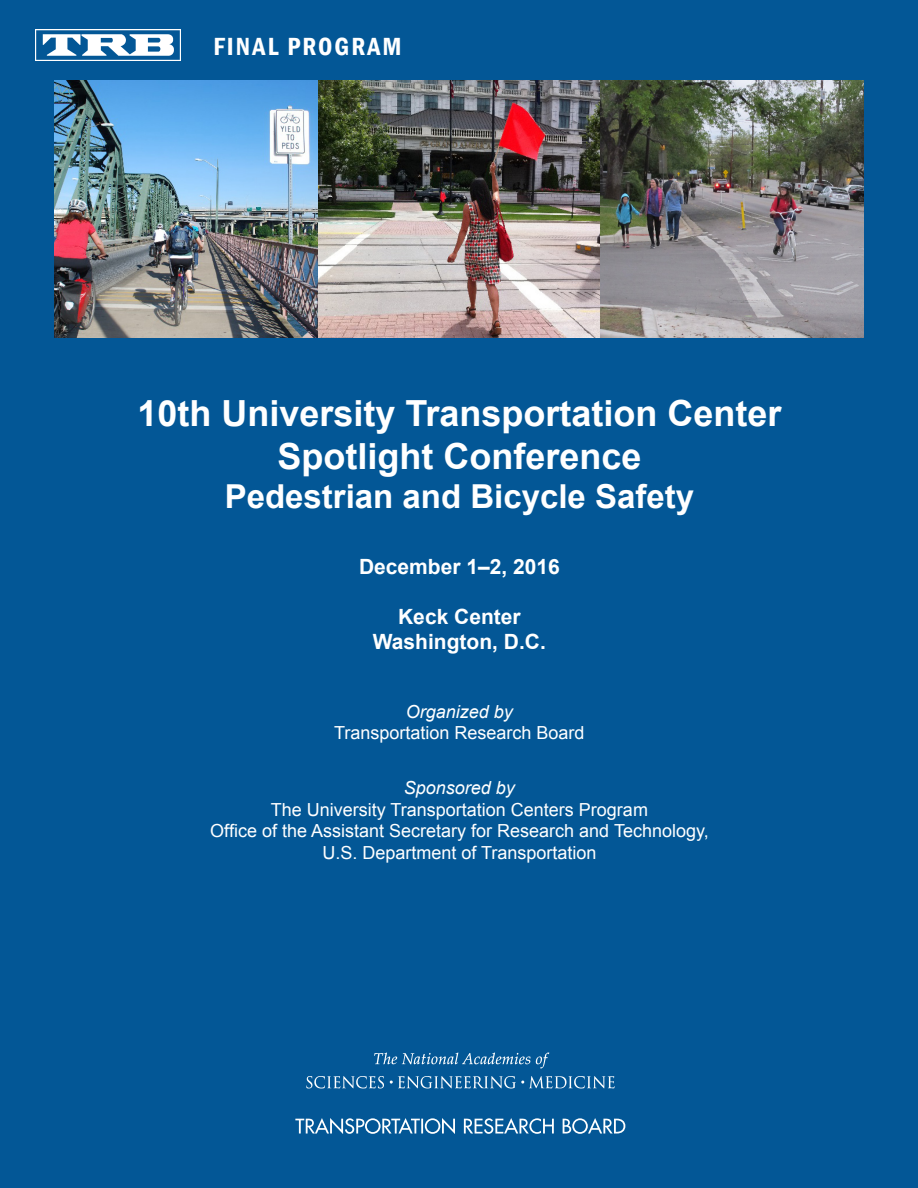
<style>
.page{position:relative;width:918px;height:1188px;background:#035796}
.page>*{position:absolute;margin:0;border:0;box-sizing:border-box;transform-origin:0 0}
.t1{font:700 36px "Arial";color:#fff}
.t2{font:700 33px "Arial";color:#fff}
.t3{font:600 condensed 25.5px "Franklin Gothic";letter-spacing:.08em;color:#fff}
.No_Spacing{font:700 21px "Arial";color:#fff}
.t4{font:18px "Arial";color:#fff}
.t5{font:italic 18px "Arial";color:#fff}
</style>
<div class="page">
<svg style="left:295px;top:1118px;width:330px;height:16px"></svg>
<img style="left:54px;top:81px;width:545px;height:257px">
<img style="left:601px;top:81px;width:263px;height:257px">
<img style="left:306px;top:1052px;width:309px;height:37px">
<img style="left:36px;top:29px;width:145px;height:31px">
<p class="t3" style="left:213px;top:30px;width:190px">FINAL PROGRAM</p>
<p class="t1" style="left:137px;top:389px;width:646px">10th University Transportation Center</p>
<p class="t1" style="left:277px;top:432px;width:366px">Spotlight Conference</p>
<p class="t2" style="left:225px;top:475px;width:471px">Pedestrian and Bicycle Safety</p>
<p class="No_Spacing" style="left:359px;top:552px;width:202px">December 1–2, 2016</p>
<p class="No_Spacing" style="left:398px;top:603px;width:124px">Keck Center</p>
<p class="No_Spacing" style="left:373px;top:628px;width:175px">Washington, D.C.</p>
<p class="t5" style="left:406px;top:700px;width:109px">Organized by</p>
<p class="t4" style="left:334px;top:721px;width:252px">Transportation Research Board</p>
<p class="t5" style="left:404px;top:776px;width:113px">Sponsored by</p>
<p class="t4" style="left:271px;top:798px;width:379px">The University Transportation Centers Program</p>
<p class="t4" style="left:210px;top:819px;width:500px">Office of the Assistant Secretary for Research and Technology,</p>
<p class="t4" style="left:322px;top:841px;width:276px">U.S. Department of Transportation</p>
</div>
